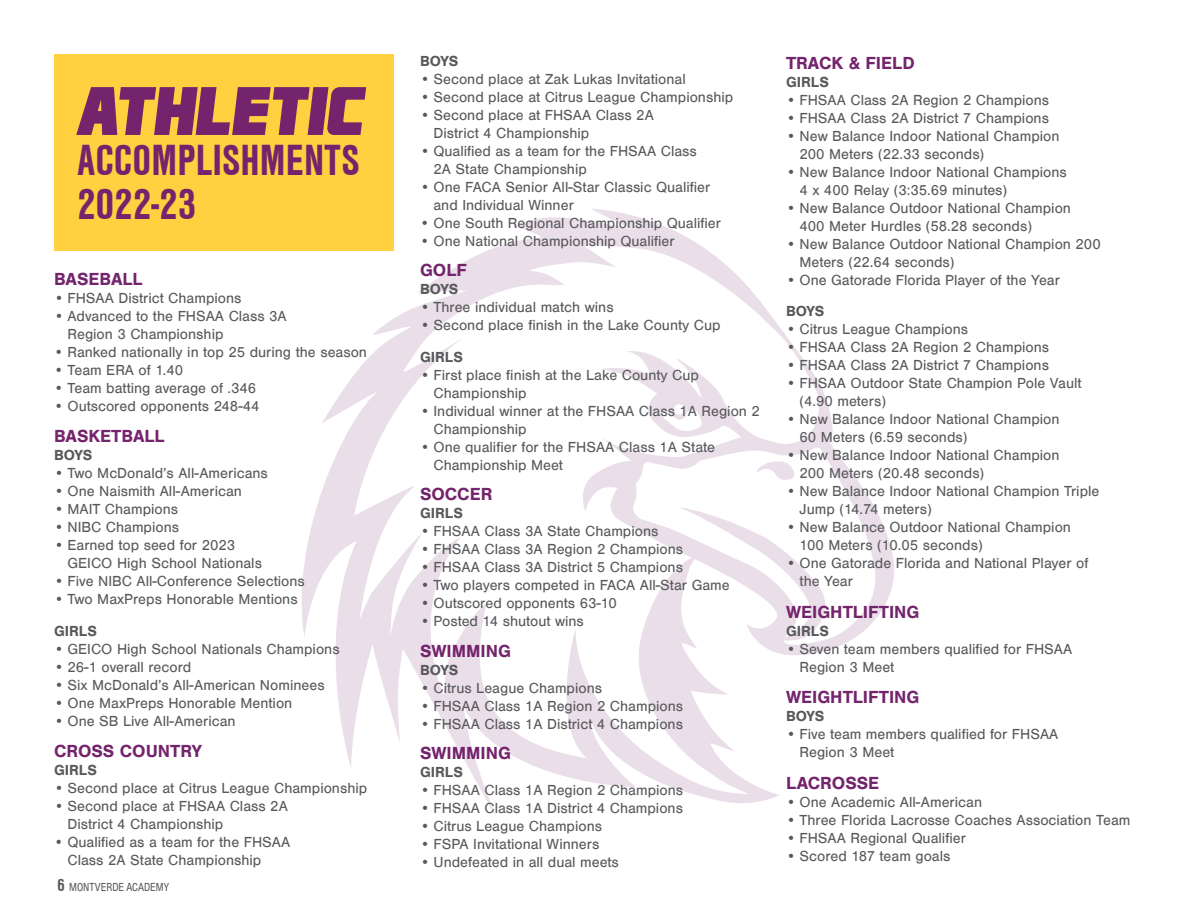
<style>
.page{position:relative;width:1188px;height:918px;background:#fff}
.page>*{position:absolute;margin:0;border:0;box-sizing:border-box;transform-origin:0 0}
.t1{font:italic 63px "Franklin M54";letter-spacing:.005em;color:#74246c}
.t2{font:700 45px/43.5px "Nimbus Sans Becker T Con";letter-spacing:.005em;color:#74246c}
.t3{font:700 18px "Nimbus Sans Becker T";color:#74246c}
.t4{font:15px/18px "Nimbus Sans Becker T";color:#58595b}
.t5{font:700 15px "Nimbus Sans Becker T";color:#58595b}
.t6{font:12px "Nimbus Sans Becker T Con";color:#58595b}
.s1{font-weight:700;font-size:18px}
</style>
<div class="page">
<svg style="left:301px;top:208px;width:593px;height:609px"></svg>
<svg style="left:754px;top:459px;width:44px;height:21px"></svg>
<div style="left:54px;top:54px;width:339px;height:197px;background:#ffd040"></div>
<h1 class="t1" style="left:77px;top:76px;width:289px">ATHLETIC</h1>
<h2 class="t2" style="left:77px;top:140px;width:284px">ACCOMPLISHMENTS<br>2022-23</h2>
<p class="t3" style="left:54px;top:268px;width:90px">BASEBALL</p>
<p class="t4" style="left:54px;top:289px;width:189px">• FHSAA District Champions</p>
<p class="t4" style="left:67px;top:307px;width:221px;text-indent:-13px">• Advanced to the FHSAA Class 3A<br>Region 3 Championship</p>
<p class="t4" style="left:54px;top:343px;width:315px">• Ranked nationally in top 25 during the season</p>
<p class="t4" style="left:54px;top:361px;width:131px">• Team ERA of 1.40</p>
<p class="t4" style="left:54px;top:379px;width:204px">• Team batting average of .346</p>
<p class="t4" style="left:54px;top:397px;width:207px">• Outscored opponents 248-44</p>
<p class="t3" style="left:54px;top:426px;width:112px">BASKETBALL</p>
<p class="t5" style="left:54px;top:447px;width:40px">BOYS</p>
<p class="t4" style="left:54px;top:464px;width:215px">• Two McDonald’s All-Americans</p>
<p class="t4" style="left:54px;top:482px;width:189px">• One Naismith All-American</p>
<p class="t4" style="left:54px;top:500px;width:126px">• MAIT Champions</p>
<p class="t4" style="left:54px;top:518px;width:127px">• NIBC Champions</p>
<p class="t4" style="left:68px;top:536px;width:196px;text-indent:-14px">• Earned top seed for 2023<br>GEICO High School Nationals</p>
<p class="t4" style="left:54px;top:572px;width:252px">• Five NIBC All-Conference Selections</p>
<p class="t4" style="left:54px;top:590px;width:245px">• Two MaxPreps Honorable Mentions</p>
<p class="t5" style="left:54px;top:622px;width:45px">GIRLS</p>
<p class="t4" style="left:54px;top:640px;width:287px">• GEICO High School Nationals Champions</p>
<p class="t4" style="left:54px;top:658px;width:139px">• 26-1 overall record</p>
<p class="t4" style="left:54px;top:676px;width:272px">• Six McDonald’s All-American Nominees</p>
<p class="t4" style="left:54px;top:694px;width:240px">• One MaxPreps Honorable Mention</p>
<p class="t4" style="left:54px;top:712px;width:183px">• One SB Live All-American</p>
<p class="t3" style="left:54px;top:741px;width:150px">CROSS COUNTRY</p>
<p class="t5" style="left:54px;top:762px;width:45px">GIRLS</p>
<p class="t4" style="left:54px;top:779px;width:315px">• Second place at Citrus League Championship</p>
<p class="t4" style="left:67px;top:797px;width:222px;text-indent:-13px">• Second place at FHSAA Class 2A<br>District 4 Championship</p>
<p class="t4" style="left:68px;top:833px;width:224px;text-indent:-14px">• Qualified as a team for the FHSAA<br>Class 2A State Championship</p>
<p class="t6" style="left:57px;top:880px;width:113px"><span class="s1">6</span> MONTVERDE ACADEMY</p>
<p class="t5" style="left:420px;top:53px;width:40px">BOYS</p>
<p class="t4" style="left:420px;top:70px;width:267px">• Second place at Zak Lukas Invitational</p>
<p class="t4" style="left:420px;top:88px;width:315px">• Second place at Citrus League Championship</p>
<p class="t4" style="left:434px;top:106px;width:222px;text-indent:-14px">• Second place at FHSAA Class 2A<br>District 4 Championship</p>
<p class="t4" style="left:434px;top:142px;width:265px;text-indent:-14px">• Qualified as a team for the FHSAA Class<br>2A State Championship</p>
<p class="t4" style="left:433px;top:178px;width:278px;text-indent:-13px">• One FACA Senior All-Star Classic Qualifier and Individual Winner</p>
<p class="t4" style="left:420px;top:214px;width:303px">• One South Regional Championship Qualifier</p>
<p class="t4" style="left:420px;top:232px;width:256px">• One National Championship Qualifier</p>
<p class="t3" style="left:420px;top:260px;width:49px">GOLF</p>
<p class="t5" style="left:420px;top:281px;width:40px">BOYS</p>
<p class="t4" style="left:420px;top:298px;width:195px">• Three individual match wins</p>
<p class="t4" style="left:420px;top:316px;width:302px">• Second place finish in the Lake County Cup</p>
<p class="t5" style="left:420px;top:348px;width:45px">GIRLS</p>
<p class="t4" style="left:434px;top:366px;width:267px;text-indent:-14px">• First place finish at the Lake County Cup<br>Championship</p>
<p class="t4" style="left:434px;top:402px;width:328px;text-indent:-14px">• Individual winner at the FHSAA Class 1A Region 2<br>Championship</p>
<p class="t4" style="left:434px;top:438px;width:283px;text-indent:-14px">• One qualifier for the FHSAA Class 1A State<br>Championship Meet</p>
<p class="t3" style="left:420px;top:484px;width:74px">SOCCER</p>
<p class="t5" style="left:420px;top:504px;width:45px">GIRLS</p>
<p class="t4" style="left:420px;top:522px;width:240px">• FHSAA Class 3A State Champions</p>
<p class="t4" style="left:420px;top:540px;width:265px">• FHSAA Class 3A Region 2 Champions</p>
<p class="t4" style="left:420px;top:558px;width:265px">• FHSAA Class 3A District 5 Champions</p>
<p class="t4" style="left:420px;top:576px;width:311px">• Two players competed in FACA All-Star Game</p>
<p class="t4" style="left:420px;top:594px;width:198px">• Outscored opponents 63-10</p>
<p class="t4" style="left:420px;top:612px;width:165px">• Posted 14 shutout wins</p>
<p class="t3" style="left:420px;top:641px;width:93px">SWIMMING</p>
<p class="t5" style="left:420px;top:662px;width:40px">BOYS</p>
<p class="t4" style="left:420px;top:679px;width:184px">• Citrus League Champions</p>
<p class="t4" style="left:420px;top:697px;width:265px">• FHSAA Class 1A Region 2 Champions</p>
<p class="t4" style="left:420px;top:715px;width:265px">• FHSAA Class 1A District 4 Champions</p>
<p class="t3" style="left:420px;top:743px;width:93px">SWIMMING</p>
<p class="t5" style="left:420px;top:764px;width:45px">GIRLS</p>
<p class="t4" style="left:420px;top:781px;width:265px">• FHSAA Class 1A Region 2 Champions</p>
<p class="t4" style="left:420px;top:799px;width:265px">• FHSAA Class 1A District 4 Champions</p>
<p class="t4" style="left:420px;top:817px;width:184px">• Citrus League Champions</p>
<p class="t4" style="left:420px;top:835px;width:181px">• FSPA Invitational Winners</p>
<p class="t4" style="left:420px;top:853px;width:200px">• Undefeated in all dual meets</p>
<p class="t3" style="left:786px;top:52px;width:130px">TRACK &amp; FIELD</p>
<p class="t5" style="left:786px;top:73px;width:45px">GIRLS</p>
<p class="t4" style="left:786px;top:91px;width:265px">• FHSAA Class 2A Region 2 Champions</p>
<p class="t4" style="left:786px;top:109px;width:265px">• FHSAA Class 2A District 7 Champions</p>
<p class="t4" style="left:800px;top:127px;width:262px;text-indent:-14px">• New Balance Indoor National Champion<br>200 Meters (22.33 seconds)</p>
<p class="t4" style="left:800px;top:163px;width:269px;text-indent:-14px">• New Balance Indoor National Champions<br>4 x 400 Relay (3:35.69 minutes)</p>
<p class="t4" style="left:800px;top:199px;width:273px;text-indent:-14px">• New Balance Outdoor National Champion<br>400 Meter Hurdles (58.28 seconds)</p>
<p class="t4" style="left:800px;top:235px;width:303px;text-indent:-14px">• New Balance Outdoor National Champion 200<br>Meters (22.64 seconds)</p>
<p class="t4" style="left:786px;top:271px;width:275px">• One Gatorade Florida Player of the Year</p>
<p class="t5" style="left:786px;top:303px;width:40px">BOYS</p>
<p class="t4" style="left:786px;top:320px;width:184px">• Citrus League Champions</p>
<p class="t4" style="left:786px;top:338px;width:265px">• FHSAA Class 2A Region 2 Champions</p>
<p class="t4" style="left:786px;top:356px;width:265px">• FHSAA Class 2A District 7 Champions</p>
<p class="t4" style="left:800px;top:374px;width:284px;text-indent:-14px">• FHSAA Outdoor State Champion Pole Vault (4.90 meters)</p>
<p class="t4" style="left:800px;top:410px;width:262px;text-indent:-14px">• New Balance Indoor National Champion<br>60 Meters (6.59 seconds)</p>
<p class="t4" style="left:800px;top:446px;width:262px;text-indent:-14px">• New Balance Indoor National Champion<br>200 Meters (20.48 seconds)</p>
<p class="t4" style="left:800px;top:482px;width:302px;text-indent:-14px">• New Balance Indoor National Champion Triple<br>Jump (14.74 meters)</p>
<p class="t4" style="left:800px;top:518px;width:273px;text-indent:-14px">• New Balance Outdoor National Champion<br>100 Meters (10.05 seconds)</p>
<p class="t4" style="left:800px;top:554px;width:290px;text-indent:-14px">• One Gatorade Florida and National Player of the Year</p>
<p class="t3" style="left:786px;top:601px;width:135px">WEIGHTLIFTING</p>
<p class="t5" style="left:786px;top:622px;width:45px">GIRLS</p>
<p class="t4" style="left:800px;top:640px;width:274px;text-indent:-14px">• Seven team members qualified for FHSAA<br>Region 3 Meet</p>
<p class="t3" style="left:786px;top:687px;width:135px">WEIGHTLIFTING</p>
<p class="t5" style="left:786px;top:708px;width:40px">BOYS</p>
<p class="t4" style="left:800px;top:725px;width:260px;text-indent:-14px">• Five team members qualified for FHSAA<br>Region 3 Meet</p>
<p class="t3" style="left:786px;top:772px;width:95px">LACROSSE</p>
<p class="t4" style="left:786px;top:793px;width:198px">• One Academic All-American</p>
<p class="t4" style="left:786px;top:811px;width:346px">• Three Florida Lacrosse Coaches Association Team</p>
<p class="t4" style="left:786px;top:829px;width:181px">• FHSAA Regional Qualifier</p>
<p class="t4" style="left:786px;top:847px;width:166px">• Scored 187 team goals</p>
</div>
